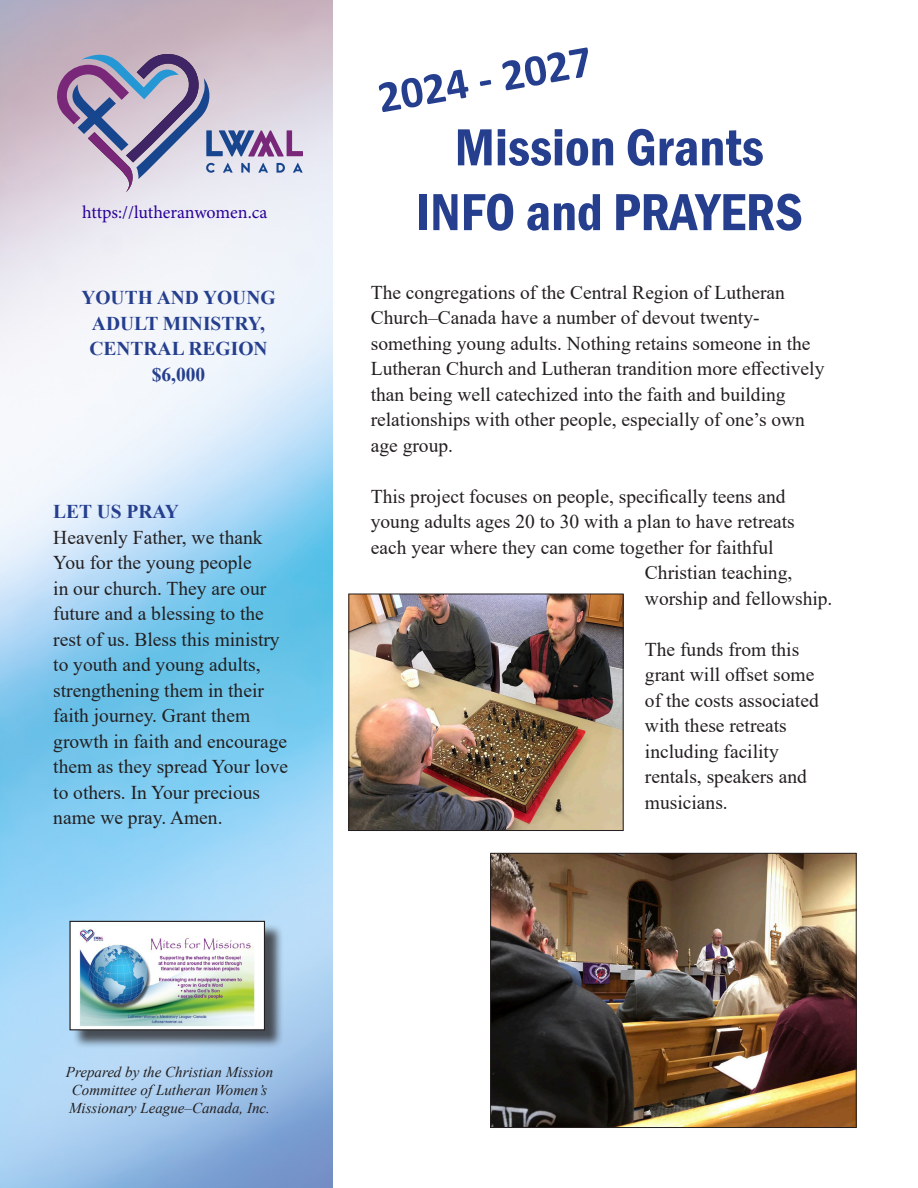
<style>
.page{position:relative;width:918px;height:1188px;background:#fff}
.page>*{position:absolute;margin:0;border:0;box-sizing:border-box;transform-origin:0 0}
.t1{font:600 condensed 54px "Franklin Gothic";color:#253f8e}
.t2{font:700 45px "Calibri";color:#253f8e}
.t3{font:19.5px/25.5px "Times New Roman";color:#231f20}
.t4{font:700 19.5px/25.5px "Times New Roman";color:#253f8e;text-align:center}
.t5{font:18px "Minion Pro";letter-spacing:-.01em;color:#290098}
.t6{font:italic 15px/18px "Times New Roman";color:#231f20}
</style>
<div class="page">
<img style="left:0;top:0;width:333px;height:1188px">
<svg style="left:57px;top:54px;width:246px;height:138px;background:#b6aec7"></svg>
<div style="left:72px;top:923px;width:212px;height:126px;background:#231f20;opacity:.75"></div>
<img style="left:71px;top:923px;width:192px;height:105px">
<div style="left:69px;top:921px;width:196px;height:109px;border:1px solid #231f20"></div>
<img style="left:492px;top:855px;width:362px;height:271px">
<div style="left:490px;top:853px;width:366px;height:275px;border:1px solid #231f20"></div>
<img style="left:351px;top:596px;width:270px;height:233px">
<div style="left:349px;top:594px;width:274px;height:237px;border:1px solid #231f20"></div>
<p class="t5" style="left:82px;top:200px;width:187px">https://lutheranwomen.ca</p>
<p class="t4" style="left:81px;top:284px;width:196px">YOUTH AND YOUNG<br>ADULT MINISTRY,<br>CENTRAL REGION</p>
<p class="t4" style="left:152px;top:361px;width:55px">$6,000</p>
<p class="t4" style="left:53px;top:498px;width:127px">LET US PRAY</p>
<p class="t3" style="left:53px;top:524px;width:237px">Heavenly Father, we thank<br>You for the young people<br>in our church. They are our future and a blessing to the rest of us. Bless this ministry to youth and young adults, strengthening them in their faith journey. Grant them growth in faith and encourage them as they spread Your love to others. In Your precious name we pray. Amen.</p>
<p class="t2" style="left:373px;top:67px;width:218px;rotate:-10deg">2024 - 2027</p>
<p class="t1" style="left:455px;top:111px;width:311px">Mission Grants</p>
<p class="t1" style="left:416px;top:176px;width:389px">INFO and PRAYERS</p>
<p class="t3" style="left:371px;top:279px;width:455px">The congregations of the Central Region of Lutheran Church–Canada have a number of devout twenty&shy;something young adults. Nothing retains someone in the Lutheran Church and Lutheran trandition more effectively than being well catechized into the faith and building relationships with other people, especially of one’s own age group.</p>
<p class="t3" style="left:371px;top:483px;width:416px">This project focuses on people, specifically teens and</p>
<p class="t3" style="left:371px;top:508px;width:426px">young adults ages 20 to 30 with a plan to have retreats</p>
<p class="t3" style="left:371px;top:534px;width:404px">each year where they can come together for faithful</p>
<p class="t3" style="left:645px;top:559px;width:149px">Christian teaching,</p>
<p class="t3" style="left:645px;top:585px;width:189px">worship and fellowship.</p>
<p class="t3" style="left:645px;top:636px;width:175px">The funds from this grant will offset some of the costs associated with these retreats including facility rentals, speakers and musicians.</p>
<p class="t6" style="left:66px;top:1063px;width:209px">Prepared by the Christian Mission<br>Committee of Lutheran Women’s<br>Missionary League–Canada, Inc.</p>
</div>
